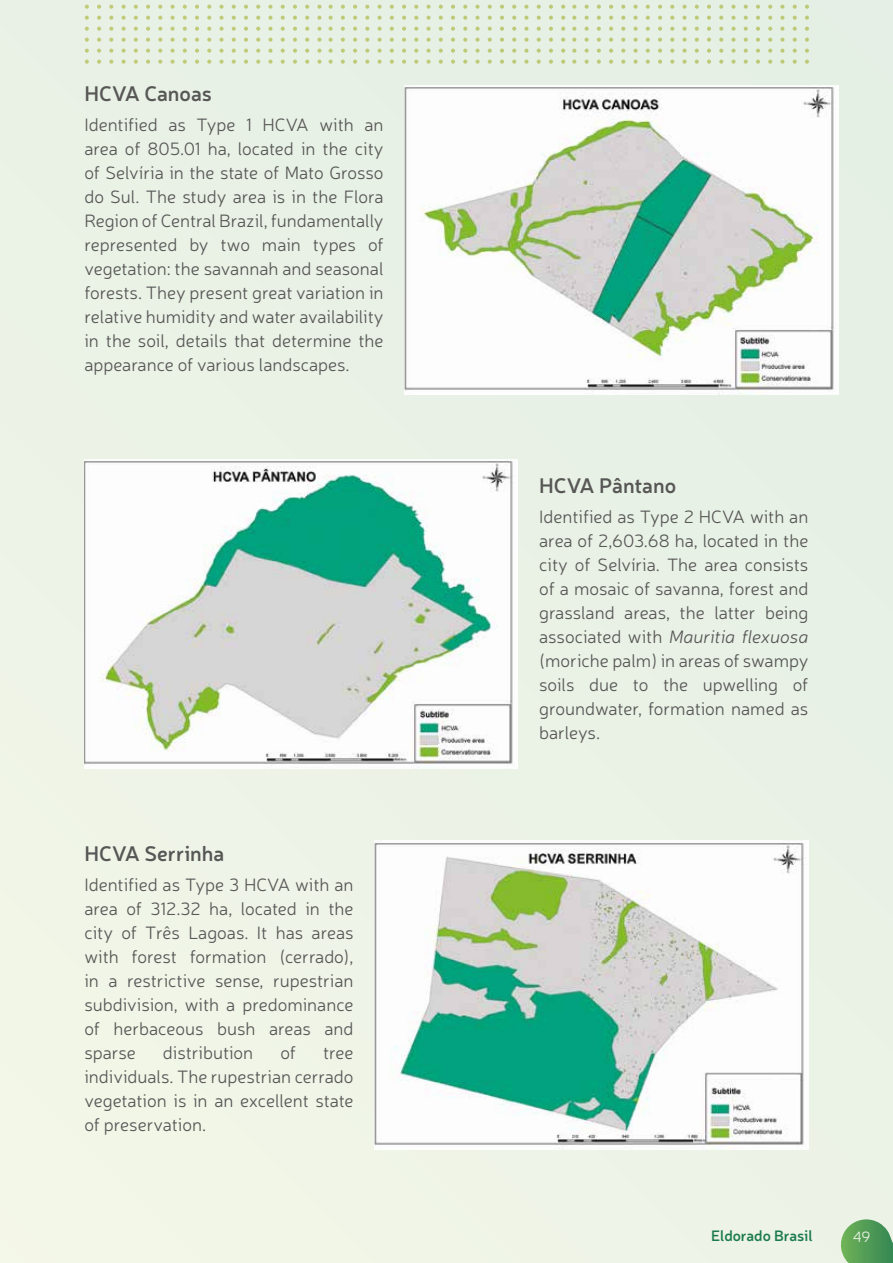
<style>
.page{position:relative;width:893px;height:1263px;background:#eaf2e6}
.page>*{position:absolute;margin:0;border:0;box-sizing:border-box;transform-origin:0 0}
.t1{font:600 21px "Neris";color:#575756}
.t2{font:300 18px/24px "Neris";color:#575756;text-align:justify}
.t3{font:600 15px "Neris";color:#006d46}
.t4{font:300 15px "Neris";color:#fff}
.s1{font-style:italic}
</style>
<div class="page">
<img style="left:405px;top:85px;width:433px;height:309px">
<img style="left:84px;top:459px;width:434px;height:309px">
<img style="left:375px;top:841px;width:433px;height:308px">
<p class="t1" style="left:84px;top:79px;width:129px">HCVA Canoas</p>
<p class="t2" style="left:84px;top:112px;width:301px">Identified as Type 1 HCVA with an area of 805.01 ha, located in the city of Selvíria in the state of Mato Grosso do Sul. The study area is in the Flora Region of Central Brazil, fundamentally represented by two main types of vegetation: the savannah and seasonal forests. They present great variation in relative humidity and water availability in the soil, details that determine the appearance of various landscapes.</p>
<p class="t1" style="left:84px;top:839px;width:142px">HCVA Serrinha</p>
<p class="t2" style="left:84px;top:872px;width:271px">Identified as Type 3 HCVA with an area of 312.32 ha, located in the city of Três Lagoas. It has areas with forest formation (cerrado), in a restrictive sense, rupestrian subdivision, with a predominance of herbaceous bush areas and sparse</p>
<p class="t2" style="left:163px;top:1040px;width:92px">distribution</p>
<p class="t2" style="left:280px;top:1040px;width:17px">of</p>
<p class="t2" style="left:84px;top:1040px;width:271px;text-indent:239px">tree individuals. The rupestrian cerrado vegetation is in an excellent state of preservation.</p>
<p class="t1" style="left:539px;top:471px;width:139px">HCVA Pântano</p>
<p class="t2" style="left:539px;top:504px;width:271px">Identified as Type 2 HCVA with an area of 2,603.68 ha, located in the city of Selvíria. The area consists of a mosaic of savanna, forest and grassland areas, the latter being associated with <span class="s1">Mauritia flexuosa </span>(moriche palm) in areas of swampy soils due to the upwelling of groundwater, formation named as barleys.</p>
<p class="t3" style="left:711px;top:1226px;width:103px">Eldorado Brasil</p>
<p class="t4" style="left:853px;top:1228px;width:19px">49</p>
</div>
